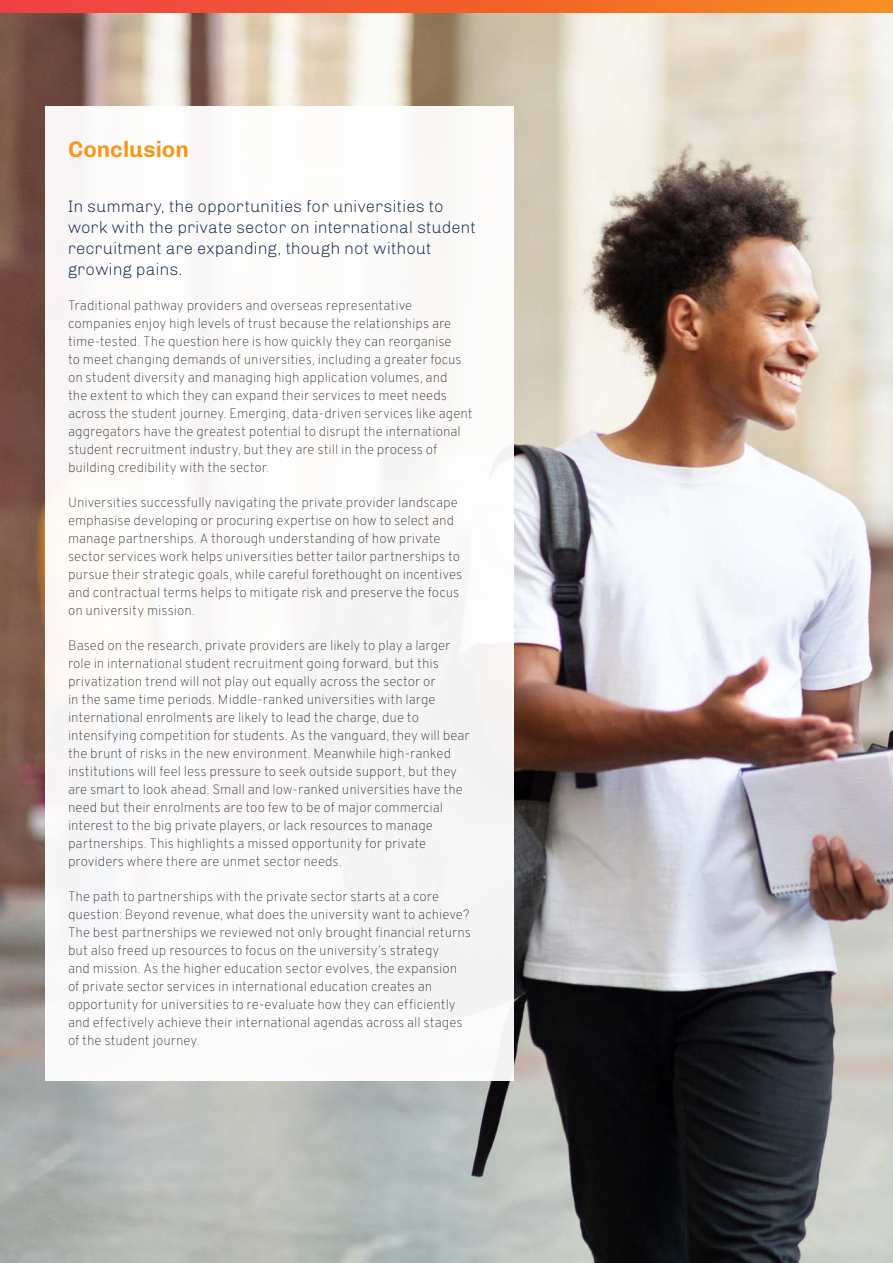
<style>
.page{position:relative;width:893px;height:1263px;background:#fff}
.page>*{position:absolute;margin:0;border:0;box-sizing:border-box;transform-origin:0 0}
.t1{font:700 22.5px "Chivo";color:#f7971c}
.t2{font:300 16.5px/21px "Chivo";color:#11274c}
.t3{font:100 13.5px/18px "Overpass";color:#221f1f}
</style>
<div class="page">
<img style="left:0;top:13px;width:893px;height:1250px">
<div style="left:45px;top:107px;width:468px;height:974px;background:#fff"></div>
<svg style="left:0;top:0;width:893px;height:13px;background:#f1622f"></svg>
<h1 class="t1" style="left:68px;top:141px;width:122px">Conclusion</h1>
<p class="t2" style="left:68px;top:197px;width:410px">In summary, the opportunities for universities to work with the private sector on international student recruitment are expanding, though not without growing pains.</p>
<p class="t3" style="left:68px;top:297px;width:406px">Traditional pathway providers and overseas representative companies enjoy high levels of trust because the relationships are time-tested. The question here is how quickly they can reorganise<br>to meet changing demands of universities, including a greater focus on student diversity and managing high application volumes, and<br>the extent to which they can expand their services to meet needs across the student journey. Emerging, data-driven services like agent aggregators have the greatest potential to disrupt the international student recruitment industry, but they are still in the process of building credibility with the sector.</p>
<p class="t3" style="left:68px;top:494px;width:396px">Universities successfully navigating the private provider landscape emphasise developing or procuring expertise on how to select and manage partnerships. A thorough understanding of how private sector services work helps universities better tailor partnerships to pursue their strategic goals, while careful forethought on incentives and contractual terms helps to mitigate risk and preserve the focus on university mission.</p>
<p class="t3" style="left:68px;top:637px;width:403px">Based on the research, private providers are likely to play a larger role in international student recruitment going forward, but this privatization trend will not play out equally across the sector or<br>in the same time periods. Middle-ranked universities with large international enrolments are likely to lead the charge, due to intensifying competition for students. As the vanguard, they will bear the brunt of risks in the new environment. Meanwhile high-ranked institutions will feel less pressure to seek outside support, but they are smart to look ahead. Small and low-ranked universities have the need but their enrolments are too few to be of major commercial interest to the big private players, or lack resources to manage partnerships. This highlights a missed opportunity for private providers where there are unmet sector needs.</p>
<p class="t3" style="left:68px;top:888px;width:404px">The path to partnerships with the private sector starts at a core question: Beyond revenue, what does the university want to achieve?<br>The best partnerships we reviewed not only brought financial returns but also freed up resources to focus on the university’s strategy<br>and mission. As the higher education sector evolves, the expansion of private sector services in international education creates an opportunity for universities to re-evaluate how they can efficiently and effectively achieve their international agendas across all stages of the student journey.</p>
</div>
